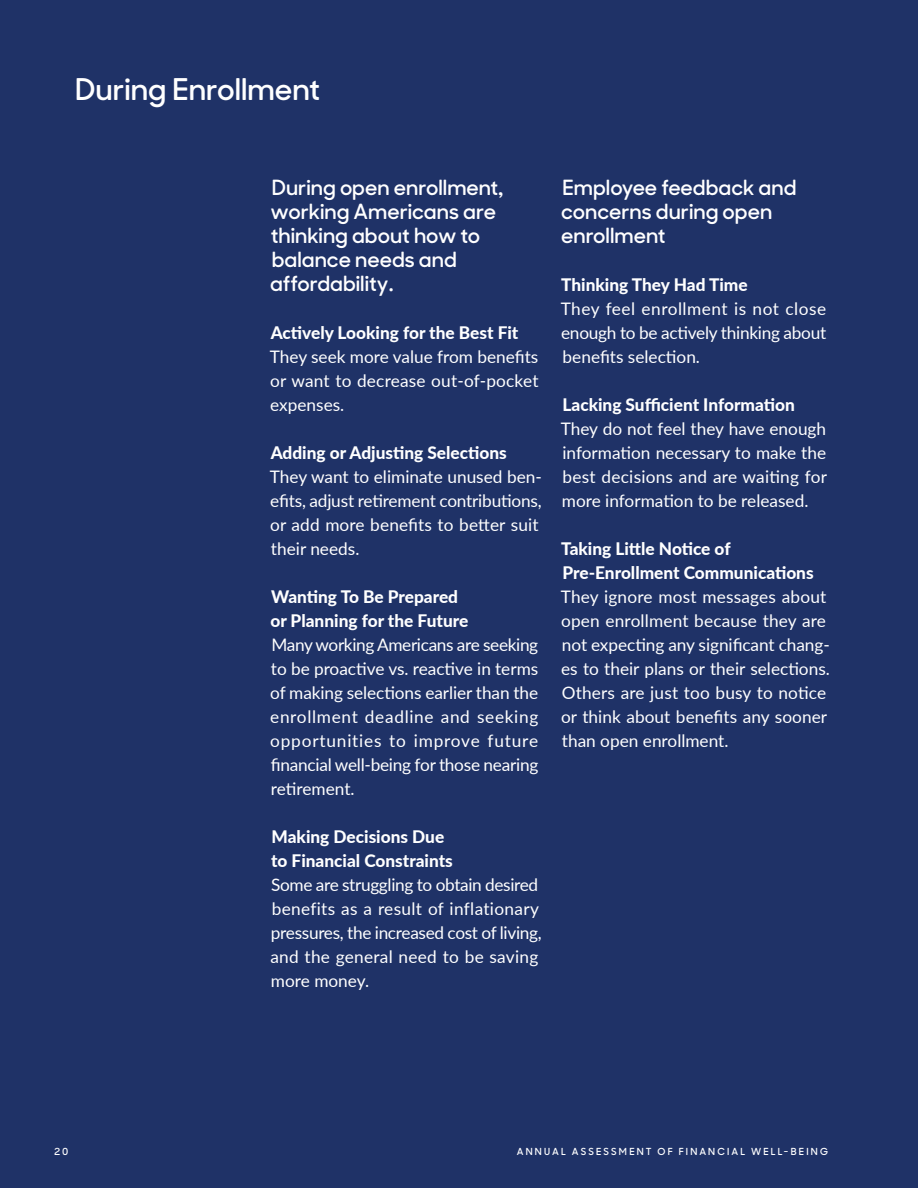
<style>
.page{position:relative;width:918px;height:1188px;background:#1f3267}
.page>*{position:absolute;margin:0;border:0;box-sizing:border-box;transform-origin:0 0}
.SUBTITLE_NEW{font:600 30px "MM Sharp Sans";color:#fff}
.Body_Paragraph_Intro{font:600 21px/24px "MM Sharp Sans";color:#fff}
.SUBTITLE_INLINE_BODY{font:17.25px/24px "Lato";color:#fff;text-align:justify}
.SUBTITLE_INLINE_BODY-2{font:800 17.25px/24px "Lato";color:#fff}
.t1{font:600 9.75px "MM Sharp Sans";letter-spacing:.22em;color:#fff}
</style>
<div class="page">
<p class="SUBTITLE_NEW" style="left:75px;top:66px;width:247px">During Enrollment</p>
<p class="Body_Paragraph_Intro" style="left:270px;top:174px;width:235px">During open enrollment, working Americans are thinking about how to balance needs and affordability.</p>
<p class="SUBTITLE_INLINE_BODY-2" style="left:271px;top:320px;width:249px">Actively Looking for the Best Fit</p>
<p class="SUBTITLE_INLINE_BODY" style="left:270px;top:344px;width:270px">They seek more value from benefits or want to decrease out-of-pocket expenses.</p>
<p class="SUBTITLE_INLINE_BODY-2" style="left:271px;top:440px;width:238px">Adding or Adjusting Selections</p>
<p class="SUBTITLE_INLINE_BODY" style="left:270px;top:464px;width:274px;text-align:left">They want to eliminate unused ben&shy;efits, adjust retirement contributions, or add more benefits to better suit their needs.</p>
<p class="SUBTITLE_INLINE_BODY-2" style="left:271px;top:584px;width:188px">Wanting To Be Prepared</p>
<p class="SUBTITLE_INLINE_BODY-2" style="left:270px;top:608px;width:199px">or Planning for the Future</p>
<p class="SUBTITLE_INLINE_BODY" style="left:270px;top:632px;width:270px">Many working Americans are seeking to be proactive vs. reactive in terms of making selections earlier than the enrollment deadline and seeking opportunities to improve future financial well-being for those nearing retirement.</p>
<p class="SUBTITLE_INLINE_BODY-2" style="left:271px;top:824px;width:183px">Making Decisions Due to Financial Constraints</p>
<p class="SUBTITLE_INLINE_BODY" style="left:270px;top:872px;width:273px;text-align:left">Some are struggling to obtain desired benefits as a result of inflationary pressures, the increased cost of living, and the general need to be saving more money.</p>
<p class="Body_Paragraph_Intro" style="left:561px;top:174px;width:237px">Employee feedback and concerns during open enrollment</p>
<p class="SUBTITLE_INLINE_BODY-2" style="left:561px;top:272px;width:188px">Thinking They Had Time</p>
<p class="SUBTITLE_INLINE_BODY" style="left:561px;top:296px;width:267px">They feel enrollment is not close enough to be actively thinking about benefits selection.</p>
<p class="SUBTITLE_INLINE_BODY-2" style="left:563px;top:392px;width:234px">Lacking Sufficient Information</p>
<p class="SUBTITLE_INLINE_BODY" style="left:561px;top:416px;width:268px">They do not feel they have enough information necessary to make the best decisions and are waiting for more information to be released.</p>
<p class="SUBTITLE_INLINE_BODY-2" style="left:561px;top:536px;width:254px">Taking Little Notice of<br>Pre-Enrollment Communications</p>
<p class="SUBTITLE_INLINE_BODY" style="left:561px;top:584px;width:271px;text-align:left">They ignore most messages about open enrollment because they are not expecting any significant chang&shy;es to their plans or their selections.<br>Others are just too busy to notice or think about benefits any sooner than open enrollment.</p>
<p class="t1" style="left:54px;top:1144px;width:16px">20</p>
<p class="t1" style="left:517px;top:1144px;width:313px">ANNUAL ASSESSMENT OF FINANCIAL WELL-BEING</p>
</div>
